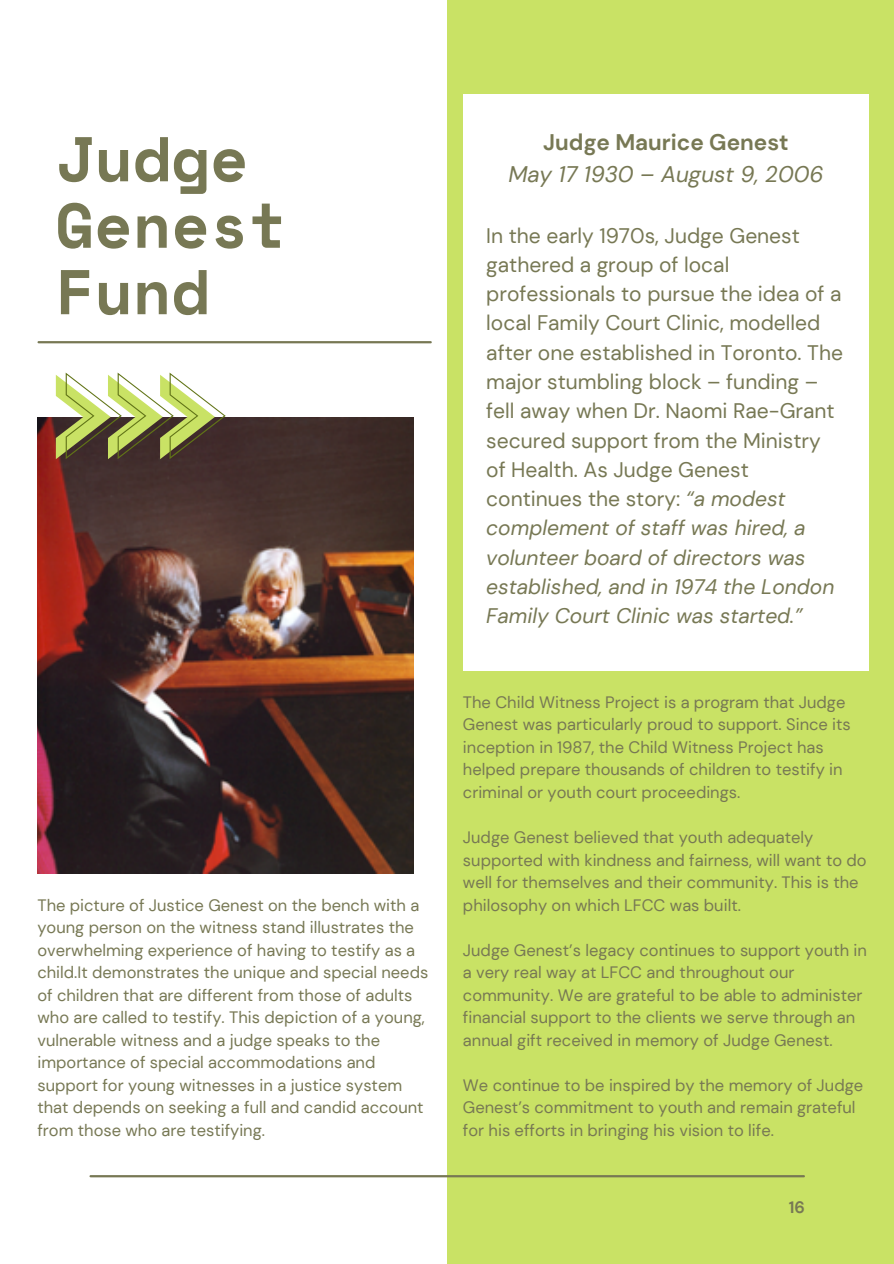
<style>
.page{position:relative;width:894px;height:1264px;background:#fff}
.page>*{position:absolute;margin:0;border:0;box-sizing:border-box;transform-origin:0 0}
.t1{font:700 63px/66.4px "Space Mono";color:#777854}
.t2{font:italic 22.5px "DM Sans";color:#777854}
.t3{font:700 22.5px "DM Sans";color:#777854}
.t4{font:21px/29.2px "DM Sans";color:#777854}
.t5{font:16.5px/22.5px "DM Sans";color:#777854}
.t6{font:700 16.5px "DM Sans";color:#777854}
.s1{font-style:italic}
</style>
<div class="page">
<div style="left:446px;top:0;width:447px;height:1263px;background:#c9e265"></div>
<hr style="left:90px;top:1175px;width:713px;height:2px;background:#777854">
<img style="left:37px;top:417px;width:376px;height:456px">
<div style="left:463px;top:94px;width:405px;height:576px;background:#fff"></div>
<hr style="left:39px;top:341px;width:391px;height:2px;background:#777854">
<svg style="left:56px;top:372px;width:170px;height:87px"></svg>
<h1 class="t1" style="left:55px;top:124px;width:233px">Judge<br>Genest<br>Fund</h1>
<p class="t5" style="left:37px;top:893px;width:392px">The picture of Justice Genest on the bench with a young person on the witness stand illustrates the overwhelming experience of having to testify as a child.It demonstrates the unique and special needs of children that are different from those of adults who are called to testify. This depiction of a young, vulnerable witness and a judge speaks to the importance of special accommodations and support for young witnesses in a justice system that depends on seeking a full and candid account from those who are testifying.</p>
<h2 class="t3" style="left:543px;top:128px;width:247px">Judge Maurice Genest</h2>
<h2 class="t2" style="left:508px;top:159px;width:316px">May 17 1930 – August 9, 2006</h2>
<p class="t4" style="left:486px;top:221px;width:358px">In the early 1970s, Judge Genest gathered a group of local professionals to pursue the idea of a local Family Court Clinic, modelled after one established in Toronto. The major stumbling block – funding – fell away when Dr. Naomi Rae-Grant secured support from the Ministry of Health. As Judge Genest continues the story: <span class="s1">“a modest complement of staff was hired, a volunteer board of directors was established, and in 1974 the London<br>Family Court Clinic was started.”</span></p>
<p class="t5" style="left:463px;top:691px;width:389px">The Child Witness Project is a program that Judge Genest was particularly proud to support. Since its inception in 1987, the Child Witness Project has helped prepare thousands of children to testify in criminal or youth court proceedings.</p>
<p class="t5" style="left:463px;top:826px;width:405px">Judge Genest believed that youth adequately supported with kindness and fairness, will want to do well for themselves and their community. This is the philosophy on which LFCC was built.</p>
<p class="t5" style="left:463px;top:938px;width:405px">Judge Genest’s legacy continues to support youth in a very real way at LFCC and throughout our community. We are grateful to be able to administer financial support to the clients we serve through an annual gift received in memory of Judge Genest.</p>
<p class="t5" style="left:463px;top:1073px;width:401px">We continue to be inspired by the memory of Judge<br>Genest’s commitment to youth and remain grateful for his efforts in bringing his vision to life.</p>
<p class="t6" style="left:788px;top:1196px;width:18px">16</p>
</div>
